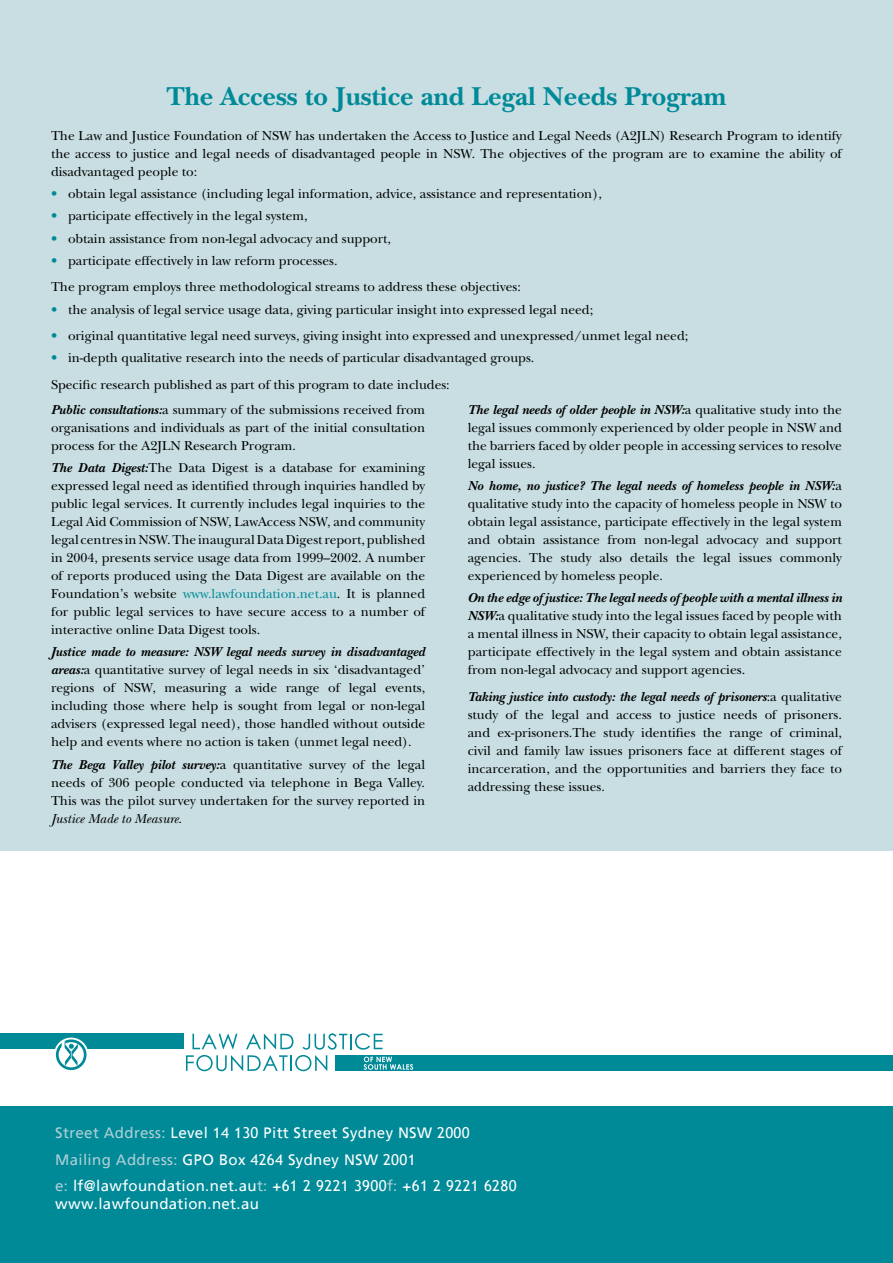
<style>
.page{position:relative;width:893px;height:1263px;background:#fff}
.page>*{position:absolute;margin:0;border:0;box-sizing:border-box;transform-origin:0 0}
.t1{font:700 27px "New Baskerville";color:#008a98}
.t2{font:15px/26.5px "Frutiger Linotype";letter-spacing:.025em;color:#fff}
.t3{font:13.5px/18px "New Baskerville";color:#000;text-align:justify}
.s1{color:#008a98}
.s2{font-weight:700;font-style:italic}
.s3{font-style:italic}
.s4{color:#afcfd5}
.s5{font-family:"Trebuchet MS"}
</style>
<div class="page">
<div style="left:0;top:1106px;width:893px;height:157px;background:#008a98"></div>
<div style="left:0;top:1034px;width:184px;height:15px;background:#008a98"></div>
<div style="left:336px;top:1055px;width:557px;height:16px;background:#008a98"></div>
<svg style="left:54px;top:1037px;width:34px;height:35px"></svg>
<svg style="left:56px;top:1039px;width:31px;height:31px"></svg>
<svg style="left:186px;top:1033px;width:227px;height:38px"></svg>
<div style="left:0;top:0;width:893px;height:850px;background:#c8dee2"></div>
<h1 class="t1" style="left:166px;top:80px;width:562px">The Access to Justice and Legal Needs Program</h1>
<p class="t3" style="left:51px;top:126px;width:792px">The Law and Justice Foundation of NSW has undertaken the Access to Justice and Legal Needs (A2JLN) Research Program to identify the access to justice and legal needs of disadvantaged people in NSW. The objectives of the program are to examine the ability of disadvantaged people to:</p>
<p class="t3" style="left:51px;top:185px;width:552px"><span class="s1">•</span> obtain legal assistance (including legal information, advice, assistance and representation),</p>
<p class="t3" style="left:51px;top:207px;width:258px"><span class="s1">•</span> participate effectively in the legal system,</p>
<p class="t3" style="left:51px;top:229px;width:341px"><span class="s1">•</span> obtain assistance from non-legal advocacy and support,</p>
<p class="t3" style="left:51px;top:247px;width:471px;line-height:26.5px"><span class="s1">•</span> participate effectively in law reform processes.<br>The program employs three methodological streams to address these objectives:</p>
<p class="t3" style="left:51px;top:300px;width:544px"><span class="s1">•</span> the analysis of legal service usage data, giving particular insight into expressed legal need;</p>
<p class="t3" style="left:51px;top:327px;width:639px"><span class="s1">•</span> original quantitative legal need surveys, giving insight into expressed and unexpressed/unmet legal need;</p>
<p class="t3" style="left:51px;top:345px;width:485px;line-height:26.5px"><span class="s1">•</span> in-depth qualitative research into the needs of particular disadvantaged groups.<br>Specific research published as part of this program to date includes:</p>
<p class="t3" style="left:51px;top:401px;width:376px"><span class="s2">Public consultations:</span>a summary of the submissions received from organisations and individuals as part of the initial consultation process for the A2JLN Research Program.</p>
<p class="t3" style="left:51px;top:459px;width:376px"><span class="s2">The Data Digest:</span>The Data Digest is a database for examining expressed legal need as identified through inquiries handled by public legal services. It currently includes legal inquiries to the Legal Aid Commission of NSW, LawAccess NSW, and community legal centres in NSW. The inaugural Data Digest report, published in 2004, presents service usage data from 1999–2002. A number of reports produced using the Data Digest are available on the Foundation’s website <span class="s1">www.lawfoundation.net.au</span>. It is planned for public legal services to have secure access to a number of interactive online Data Digest tools.</p>
<p class="t3" style="left:51px;top:643px;width:376px"><span class="s2">Justice made to measure: NSW legal needs survey in disadvantaged areas:</span>a quantitative survey of legal needs in six ‘disadvantaged’ regions of NSW, measuring a wide range of legal events, including those where help is sought from legal or non-legal advisers (expressed legal need), those handled without outside help and events where no action is taken (unmet legal need).</p>
<p class="t3" style="left:51px;top:755px;width:376px"><span class="s2">The Bega Valley pilot survey:</span>a quantitative survey of the legal needs of 306 people conducted via telephone in Bega Valley.<br>This was the pilot survey undertaken for the survey reported in <span class="s3">Justice Made to Measure</span>.</p>
<p class="t3" style="left:468px;top:401px;width:376px"><span class="s2">The legal needs of older people in NSW:</span>a qualitative study into the legal issues commonly experienced by older people in NSW and the barriers faced by older people in accessing services to resolve legal issues.</p>
<p class="t3" style="left:468px;top:477px;width:376px"><span class="s2">No home, no justice? The legal needs of homeless people in NSW:</span>a qualitative study into the capacity of homeless people in NSW to obtain legal assistance, participate effectively in the legal system and obtain assistance from non-legal advocacy and support agencies. The study also details the legal issues commonly experienced by homeless people.</p>
<p class="t3" style="left:468px;top:589px;width:376px"><span class="s2">On the edge of justice: The legal needs of people with a mental illness in NSW:</span>a qualitative study into the legal issues faced by people with a mental illness in NSW, their capacity to obtain legal assistance, participate effectively in the legal system and obtain assistance from non-legal advocacy and support agencies.</p>
<p class="t3" style="left:468px;top:688px;width:376px"><span class="s2">Taking justice into custody: the legal needs of prisoners</span>:a qualitative study of the legal and access to justice needs of prisoners. and ex-prisoners.The study identifies the range of criminal, civil and family law issues prisoners face at different stages of incarceration, and the opportunities and barriers they face to addressing these issues.</p>
<p class="t2" style="left:55px;top:1120px;width:463px"><span class="s4">Street Address:</span> Level <span class="s5">14 130</span> Pitt Street Sydney NSW <span class="s5">2000<br></span><span class="s4">Mailing Address:</span> GPO Box <span class="s5">4264</span> Sydney NSW <span class="s5">2001<br></span><span class="s4">e:</span> lf@lawfoundation.net.au<span class="s4">t:</span> +<span class="s5">61 2 9221 3900</span><span class="s4">f:</span> +<span class="s5">61 2 9221 6280</span></p>
<p class="t2" style="left:55px;top:1191px;width:205px">www.lawfoundation.net.au</p>
</div>
